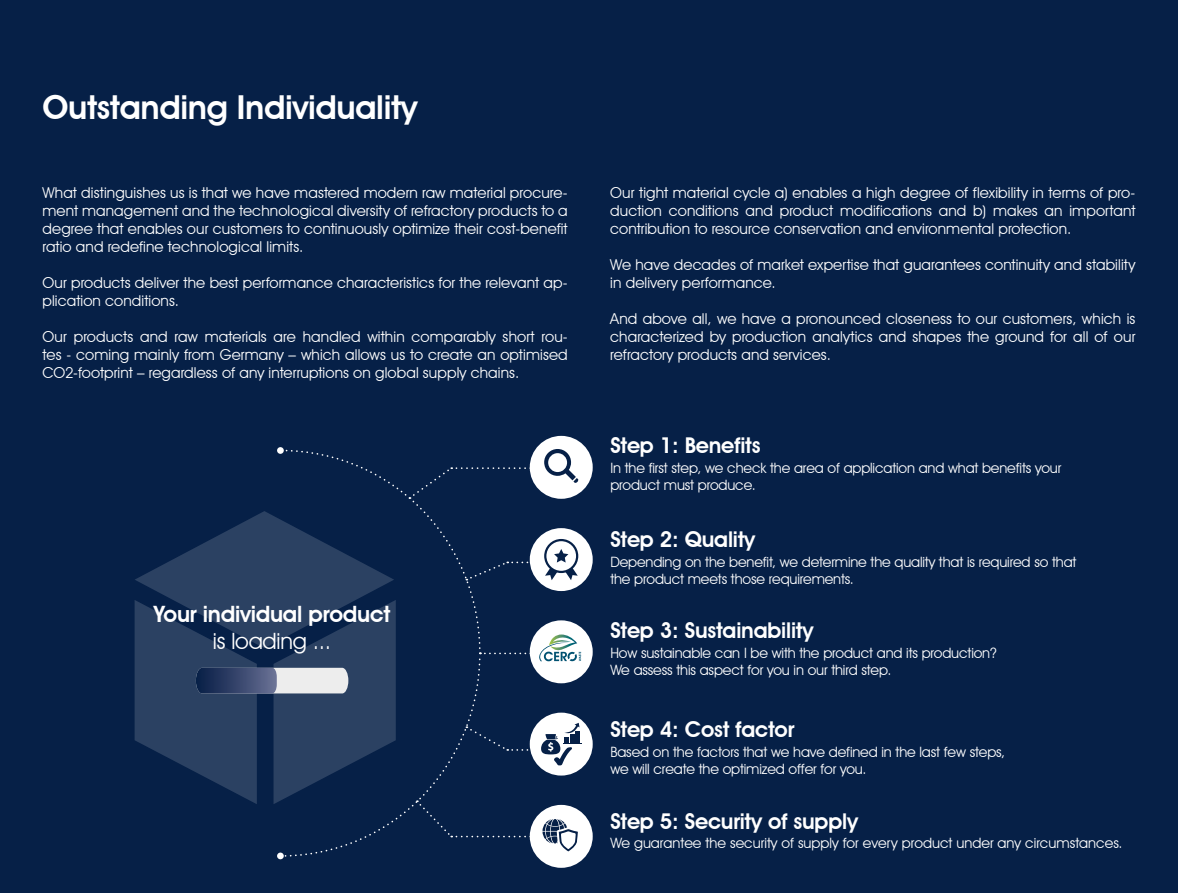
<style>
.page{position:relative;width:1178px;height:893px;background:#062047}
.page>*{position:absolute;margin:0;border:0;box-sizing:border-box;transform-origin:0 0}
.t1{font:600 33px "Avant Garde IT Cby BT";letter-spacing:-.01em;color:#fff}
.t2{font:600 22.5px "Avant Garde IT Cby BT";letter-spacing:-.01em;color:#fff}
.t3{font:22.5px "Avant Garde IT Cby BT";letter-spacing:-.01em;color:#fff}
.t4{font:600 21.75px "Avant Garde IT Cby BT";letter-spacing:-.01em;color:#fff}
.t5{font:15px/18px "Avant Garde IT Cby BT";letter-spacing:.01em;color:#fff;text-align:justify}
.t6{font:14.25px/17.1px "Avant Garde IT Cby BT";letter-spacing:-.01em;color:#fff}
</style>
<div class="page">
<div style="left:277px;top:853px;width:7px;height:6px;background:#fff;border-radius:50%"></div>
<div style="left:530px;top:528px;width:63px;height:63px;background:#fff;border-radius:50%"></div>
<div style="left:530px;top:436px;width:63px;height:63px;background:#fff;border-radius:50%"></div>
<div style="left:530px;top:805px;width:63px;height:63px;background:#fff;border-radius:50%"></div>
<div style="left:530px;top:713px;width:63px;height:63px;background:#fff;border-radius:50%"></div>
<div style="left:530px;top:620px;width:63px;height:63px;background:#fff;border-radius:50%"></div>
<svg style="left:135px;top:449px;width:446px;height:409px"></svg>
<h1 class="t1" style="left:43px;top:88px;width:377px">Outstanding Individuality</h1>
<p class="t5" style="left:43px;top:184px;width:527px">What distinguishes us is that we have mastered modern raw material procure&shy;ment management and the technological diversity of refractory products to a degree that enables our customers to continuously optimize their cost-benefit ratio and redefine technological limits.</p>
<p class="t5" style="left:43px;top:274px;width:527px">Our products deliver the best performance characteristics for the relevant ap&shy;plication conditions.</p>
<p class="t5" style="left:43px;top:328px;width:527px">Our products and raw materials are handled within comparably short rou&shy;tes - coming mainly from Germany – which allows us to create an optimised CO2-footprint – regardless of any interruptions on global supply chains.</p>
<h2 class="t2" style="left:154px;top:601px;width:238px">Your individual product</h2>
<h2 class="t3" style="left:213px;top:627px;width:120px">is loading ...</h2>
<p class="t5" style="left:610px;top:184px;width:527px">Our tight material cycle a) enables a high degree of flexibility in terms of pro&shy;duction conditions and product modifications and b) makes an important contribution to resource conservation and environmental protection.</p>
<p class="t5" style="left:610px;top:256px;width:527px">We have decades of market expertise that guarantees continuity and stability in delivery performance.</p>
<p class="t5" style="left:610px;top:310px;width:527px">And above all, we have a pronounced closeness to our customers, which is characterized by production analytics and shapes the ground for all of our refractory products and services.</p>
<h3 class="t4" style="left:610px;top:432px;width:152px">Step 1: Benefits</h3>
<p class="t6" style="left:610px;top:459px;width:452px">In the first step, we check the area of application and what benefits your product must produce.</p>
<h3 class="t4" style="left:610px;top:526px;width:146px">Step 2: Quality</h3>
<p class="t6" style="left:610px;top:553px;width:467px">Depending on the benefit, we determine the quality that is required so that the product meets those requirements.</p>
<h3 class="t4" style="left:610px;top:617px;width:205px">Step 3: Sustainability</h3>
<p class="t6" style="left:610px;top:644px;width:388px">How sustainable can I be with the product and its production?<br>We assess this aspect for you in our third step.</p>
<h3 class="t4" style="left:610px;top:716px;width:185px">Step 4: Cost factor</h3>
<p class="t6" style="left:610px;top:743px;width:396px">Based on the factors that we have defined in the last few steps, we will create the optimized offer for you.</p>
<h3 class="t4" style="left:610px;top:808px;width:249px">Step 5: Security of supply</h3>
<p class="t6" style="left:610px;top:834px;width:514px">We guarantee the security of supply for every product under any circumstances.</p>
</div>
